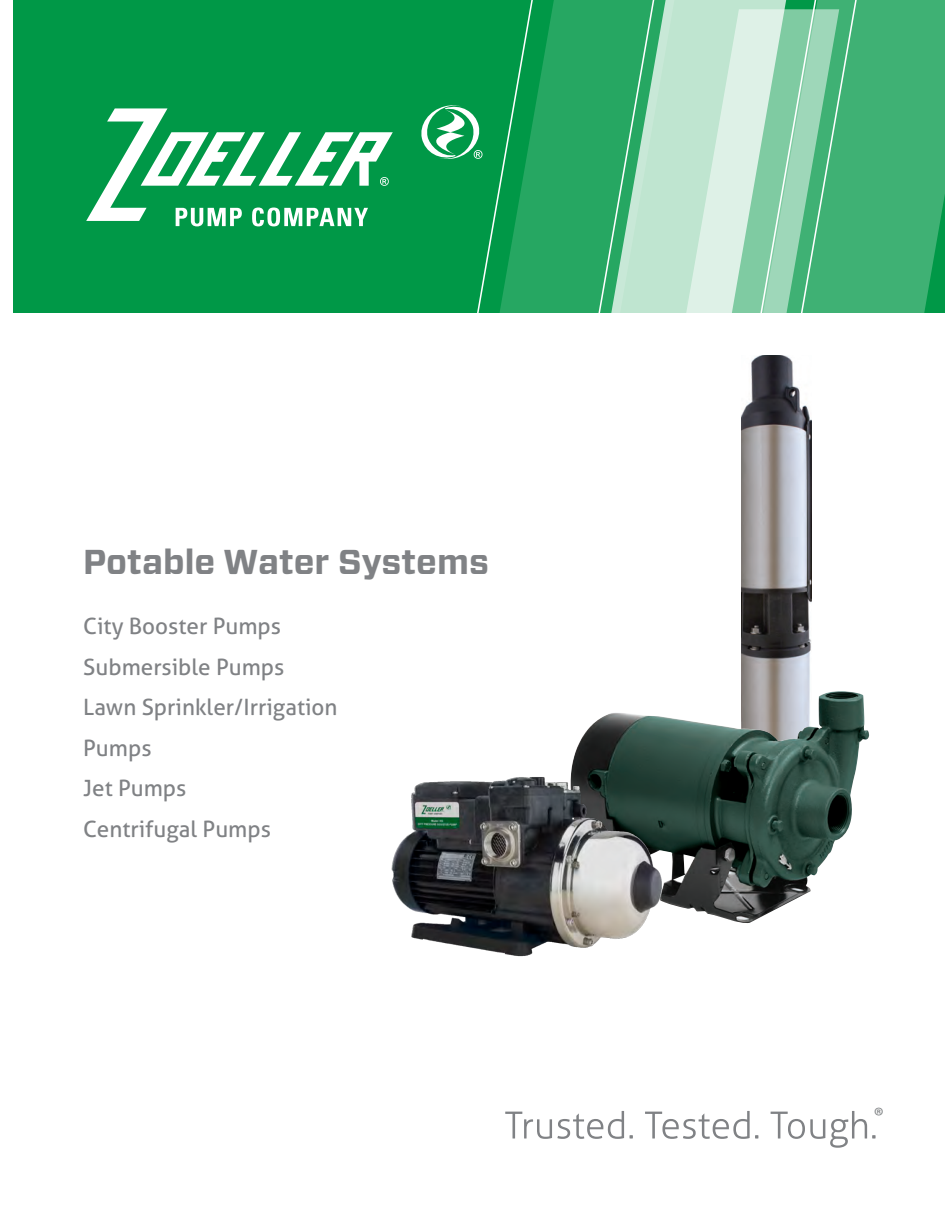
<style>
.page{position:relative;width:945px;height:1215px;background:#fff}
.page>*{position:absolute;margin:0;border:0;box-sizing:border-box;transform-origin:0 0}
.t1{font:700 34.5px "Forza";color:#808285}
.t2{font:24px "Myriad Pro";color:#808385}
.t3{font:22.5px/40.5px "Aller";color:#808285}
</style>
<div class="page">
<div style="left:13px;top:0;width:932px;height:313px;background:#009847"></div>
<svg style="left:699px;top:0;width:87px;height:356px"></svg>
<svg style="left:901px;top:0;width:44px;height:313px;background:#39ae6f"></svg>
<div style="left:577px;top:0;width:17px;height:313px;background:#26a762"></div>
<svg style="left:699px;top:9px;width:87px;height:344px;background:#d3eddf"></svg>
<svg style="left:756px;top:0;width:145px;height:335px;background:#6ec496"></svg>
<svg style="left:594px;top:0;width:105px;height:313px;background:#82cca4"></svg>
<svg style="left:86px;top:108px;width:307px;height:118px"></svg>
<svg style="left:421px;top:0;width:156px;height:313px"></svg>
<svg style="left:505px;top:1111px;width:119px;height:28px"></svg>
<svg style="left:630px;top:1135px;width:3px;height:4px"></svg>
<svg style="left:645px;top:1111px;width:113px;height:28px"></svg>
<svg style="left:771px;top:1111px;width:105px;height:37px"></svg>
<img style="left:741px;top:356px;width:71px;height:335px">
<img style="left:571px;top:691px;width:299px;height:232px">
<img style="left:391px;top:774px;width:277px;height:183px">
<p class="t1" style="left:83px;top:539px;width:407px">Potable Water Systems</p>
<p class="t3" style="left:83px;top:606px;width:203px">City Booster Pumps<br>Submersible Pumps</p>
<p class="t3" style="left:83px;top:687px;width:256px">Lawn Sprinkler/Irrigation<br>Pumps</p>
<p class="t3" style="left:83px;top:768px;width:105px">Jet Pumps</p>
<p class="t3" style="left:83px;top:808px;width:189px">Centrifugal Pumps</p>
<p class="t2" style="left:874px;top:1101px;width:12px">®</p>
</div>
